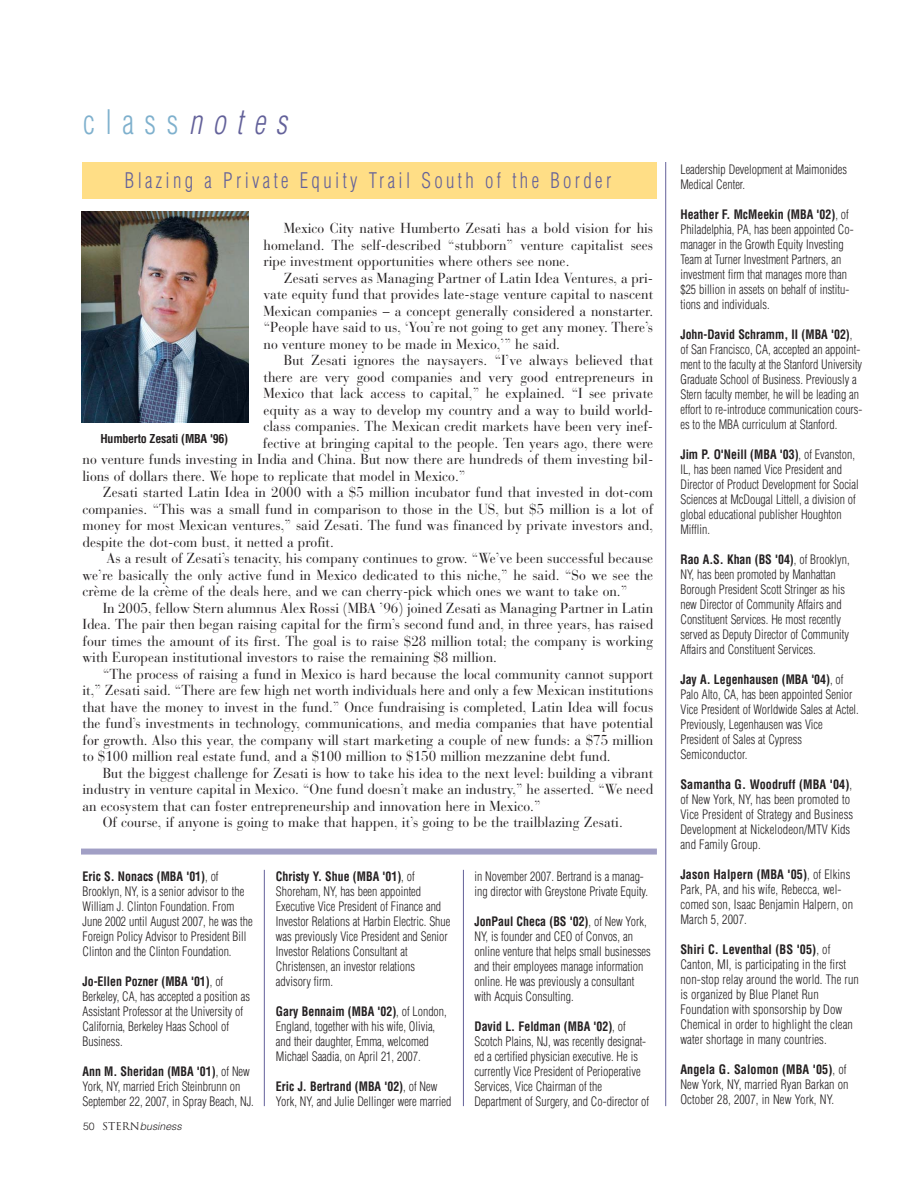
<style>
.page{position:relative;width:918px;height:1188px;background:#fff}
.page>*{position:absolute;margin:0;border:0;box-sizing:border-box;transform-origin:0 0}
.t1{font:300 condensed 33px "Helvetica";letter-spacing:.355em;color:#7eb0cd;scale:.9 1}
.t2{font:300 condensed 21px "Helvetica";letter-spacing:.175em;color:#63619a;scale:.9 1}
.t3{font:14.4px/16.5px "Bauer Bodoni";color:#231f20;text-align:justify;scale:.94 1}
.t4{font:300 condensed 12.75px/15px "Helvetica";color:#231f20;scale:.93 1}
.t5{font:300 condensed 12.75px/15px "Helvetica";color:#231f20;scale:.95 1}
.t6{font:700 condensed 12px "Helvetica";letter-spacing:-.02em;color:#231f20}
.t7{font:italic 300 10.5px "Helvetica";color:#231f20}
.s1{font-style:italic;color:#63619a}
.s2{font-weight:700}
.s3{font-style:normal}
.s4{font-family:"Trajan";font-weight:400;font-style:normal}
</style>
<div class="page">
<hr style="left:463px;top:870px;width:1px;height:236px;background:#63619a">
<hr style="left:264px;top:870px;width:1px;height:236px;background:#63619a">
<hr style="left:665px;top:162px;width:1px;height:944px;background:#63619a">
<div style="left:82px;top:162px;width:574px;height:37px;background:#ffde86"></div>
<img style="left:81px;top:212px;width:168px;height:210px">
<div style="left:81px;top:849px;width:576px;height:6px;background:#a19fc5"></div>
<h1 class="t1" style="left:83px;top:110px;width:228px">class<span class="s1">notes</span></h1>
<h2 class="t2" style="left:125px;top:172px;width:542px">Blazing a Private Equity Trail South of the Border</h2>
<p class="t3" style="left:264px;top:222px;width:416px;text-indent:20px">Mexico City native Humberto Zesati has a bold vision for his homeland. The self-described “stubborn” venture capitalist sees ripe investment opportunities where others see none.</p>
<p class="t3" style="left:264px;top:271px;width:416px;text-indent:20px">Zesati serves as Managing Partner of Latin Idea Ventures, a pri&shy;vate equity fund that provides late-stage venture capital to nascent Mexican companies – a concept generally considered a nonstarter. “People have said to us, ‘You’re not going to get any money. There’s no venture money to be made in Mexico,’” he said.</p>
<p class="t3" style="left:284px;top:354px;width:395px">But Zesati ignores the naysayers. “I’ve always believed that</p>
<p class="t3" style="left:264px;top:370px;width:416px">there are very good companies and very good entrepreneurs in</p>
<p class="t3" style="left:264px;top:387px;width:416px">Mexico that lack access to capital,” he explained. “I see private</p>
<p class="t3" style="left:264px;top:403px;width:416px">equity as a way to develop my country and a way to build world-</p>
<p class="t3" style="left:264px;top:420px;width:416px">class companies. The Mexican credit markets have been very inef-</p>
<p class="t3" style="left:263px;top:436px;width:417px">fective at bringing capital to the people. Ten years ago, there were</p>
<p class="t3" style="left:83px;top:453px;width:609px">no venture funds investing in India and China. But now there are hundreds of them investing bil-</p>
<p class="t3" style="left:83px;top:469px;width:409px">lions of dollars there. We hope to replicate that model in Mexico.”</p>
<p class="t3" style="left:103px;top:486px;width:587px">Zesati started Latin Idea in 2000 with a $5 million incubator fund that invested in dot-com</p>
<p class="t3" style="left:83px;top:502px;width:609px">companies. “This was a small fund in comparison to those in the US, but $5 million is a lot of</p>
<p class="t3" style="left:83px;top:519px;width:609px">money for most Mexican ventures,” said Zesati. The fund was financed by private investors and,</p>
<p class="t3" style="left:83px;top:535px;width:269px">despite the dot-com bust, it netted a profit.</p>
<p class="t3" style="left:107px;top:552px;width:583px">As a result of Zesati’s tenacity, his company continues to grow. “We’ve been successful because</p>
<p class="t3" style="left:83px;top:568px;width:609px">we’re basically the only active fund in Mexico dedicated to this niche,” he said. “So we see the</p>
<p class="t3" style="left:83px;top:585px;width:581px">crème de la crème of the deals here, and we can cherry-pick which ones we want to take on.”</p>
<p class="t3" style="left:103px;top:601px;width:587px">In 2005, fellow Stern alumnus Alex Rossi (MBA ’96) joined Zesati as Managing Partner in Latin</p>
<p class="t3" style="left:83px;top:618px;width:609px">Idea. The pair then began raising capital for the firm’s second fund and, in three years, has raised</p>
<p class="t3" style="left:83px;top:634px;width:609px">four times the amount of its first. The goal is to raise $28 million total; the company is working</p>
<p class="t3" style="left:83px;top:651px;width:442px">with European institutional investors to raise the remaining $8 million.</p>
<p class="t3" style="left:103px;top:667px;width:587px">“The process of raising a fund in Mexico is hard because the local community cannot support</p>
<p class="t3" style="left:83px;top:684px;width:609px">it,” Zesati said. “There are few high net worth individuals here and only a few Mexican institutions</p>
<p class="t3" style="left:83px;top:700px;width:609px">that have the money to invest in the fund.” Once fundraising is completed, Latin Idea will focus</p>
<p class="t3" style="left:83px;top:717px;width:609px">the fund’s investments in technology, communications, and media companies that have potential</p>
<p class="t3" style="left:83px;top:733px;width:609px">for growth. Also this year, the company will start marketing a couple of new funds: a $75 million</p>
<p class="t3" style="left:83px;top:750px;width:563px">to $100 million real estate fund, and a $100 million to $150 million mezzanine debt fund.</p>
<p class="t3" style="left:103px;top:766px;width:587px">But the biggest challenge for Zesati is how to take his idea to the next level: building a vibrant</p>
<p class="t3" style="left:83px;top:783px;width:609px">industry in venture capital in Mexico. “One fund doesn’t make an industry,” he asserted. “We need</p>
<p class="t3" style="left:83px;top:799px;width:489px">an ecosystem that can foster entrepreneurship and innovation here in Mexico.”</p>
<p class="t3" style="left:103px;top:816px;width:555px">Of course, if anyone is going to make that happen, it’s going to be the trailblazing Zesati.</p>
<p class="t6" style="left:101px;top:434px;width:129px">Humberto Zesati (MBA '96)</p>
<p class="t4" style="left:82px;top:870px;width:185px"><span class="s2">Eric S. Nonacs (MBA '01)</span>, of Brooklyn, NY, is a senior advisor to the William J. Clinton Foundation. From June 2002 until August 2007, he was the Foreign Policy Advisor to President Bill Clinton and the Clinton Foundation.</p>
<p class="t4" style="left:82px;top:975px;width:182px"><span class="s2">Jo-Ellen Pozner (MBA '01)</span>, of<br>Berkeley, CA, has accepted a position as<br>Assistant Professor at the University of<br>California, Berkeley Haas School of<br>Business.</p>
<p class="t4" style="left:82px;top:1065px;width:186px"><span class="s2">Ann M. Sheridan (MBA '01)</span>, of New<br>York, NY, married Erich Steinbrunn on<br>September 22, 2007, in Spray Beach, NJ.</p>
<p class="t7" style="left:83px;top:1122px;width:100px"><span class="s3">50</span> <span class="s4">STERN</span>business</p>
<p class="t4" style="left:276px;top:870px;width:189px"><span class="s2">Christy Y. Shue (MBA '01)</span>, of Shoreham, NY, has been appointed Executive Vice President of Finance and Investor Relations at Harbin Electric. Shue was previously Vice President and Senior Investor Relations Consultant at Christensen, an investor relations advisory firm.</p>
<p class="t4" style="left:276px;top:1005px;width:185px"><span class="s2">Gary Bennaim (MBA '02)</span>, of London, England, together with his wife, Olivia, and their daughter, Emma, welcomed Michael Saadia, on April 21, 2007.</p>
<p class="t4" style="left:276px;top:1080px;width:190px"><span class="s2">Eric J. Bertrand (MBA '02)</span>, of New<br>York, NY, and Julie Dellinger were married</p>
<p class="t4" style="left:474px;top:870px;width:188px">in November 2007. Bertrand is a manag&shy;ing director with Greystone Private Equity.</p>
<p class="t4" style="left:474px;top:915px;width:191px"><span class="s2">JonPaul Checa (BS '02)</span>, of New York, NY, is founder and CEO of Convos, an online venture that helps small businesses and their employees manage information online. He was previously a consultant with Acquis Consulting.</p>
<p class="t4" style="left:474px;top:1020px;width:189px"><span class="s2">David L. Feldman (MBA '02)</span>, of Scotch Plains, NJ, was recently designat&shy;ed a certified physician executive. He is currently Vice President of Perioperative Services, Vice Chairman of the Department of Surgery, and Co-director of</p>
<p class="t4" style="left:680px;top:163px;width:181px">Leadership Development at Maimonides<br>Medical Center.</p>
<p class="t4" style="left:680px;top:208px;width:188px"><span class="s2">Heather F. McMeekin (MBA '02)</span>, of Philadelphia, PA, has been appointed Co&shy;manager in the Growth Equity Investing Team at Turner Investment Partners, an investment firm that manages more than $25 billion in assets on behalf of institu&shy;tions and individuals.</p>
<p class="t4" style="left:680px;top:328px;width:197px"><span class="s2">John-David Schramm, II (MBA '02)</span>, of San Francisco, CA, accepted an appoint&shy;ment to the faculty at the Stanford University Graduate School of Business. Previously a Stern faculty member, he will be leading an effort to re-introduce communication cours&shy;es to the MBA curriculum at Stanford.</p>
<p class="t4" style="left:680px;top:448px;width:193px"><span class="s2">Jim P. O'Neill (MBA '03)</span>, of Evanston, IL, has been named Vice President and Director of Product Development for Social Sciences at McDougal Littell, a division of global educational publisher Houghton Mifflin.</p>
<p class="t4" style="left:680px;top:553px;width:184px"><span class="s2">Rao A.S. Khan (BS '04)</span>, of Brooklyn, NY, has been promoted by Manhattan Borough President Scott Stringer as his new Director of Community Affairs and Constituent Services. He most recently served as Deputy Director of Community Affairs and Constituent Services.</p>
<p class="t4" style="left:680px;top:673px;width:193px"><span class="s2">Jay A. Legenhausen (MBA '04)</span>, of<br>Palo Alto, CA, has been appointed Senior<br>Vice President of Worldwide Sales at Actel.<br>Previously, Legenhausen was Vice<br>President of Sales at Cypress<br>Semiconductor.</p>
<p class="t5" style="left:680px;top:778px;width:183px"><span class="s2">Samantha G. Woodruff (MBA '04)</span>, of New York, NY, has been promoted to<br>Vice President of Strategy and Business<br>Development at Nickelodeon/MTV Kids and Family Group.</p>
<p class="t5" style="left:680px;top:868px;width:183px"><span class="s2">Jason Halpern (MBA '05)</span>, of Elkins<br>Park, PA, and his wife, Rebecca, wel&shy;comed son, Isaac Benjamin Halpern, on<br>March 5, 2007.</p>
<p class="t5" style="left:680px;top:943px;width:189px"><span class="s2">Shiri C. Leventhal (BS '05)</span>, of Canton, MI, is participating in the first non-stop relay around the world. The run is organized by Blue Planet Run Foundation with sponsorship by Dow Chemical in order to highlight the clean water shortage in many countries.</p>
<p class="t5" style="left:680px;top:1063px;width:178px"><span class="s2">Angela G. Salomon (MBA '05)</span>, of<br>New York, NY, married Ryan Barkan on<br>October 28, 2007, in New York, NY.</p>
</div>
